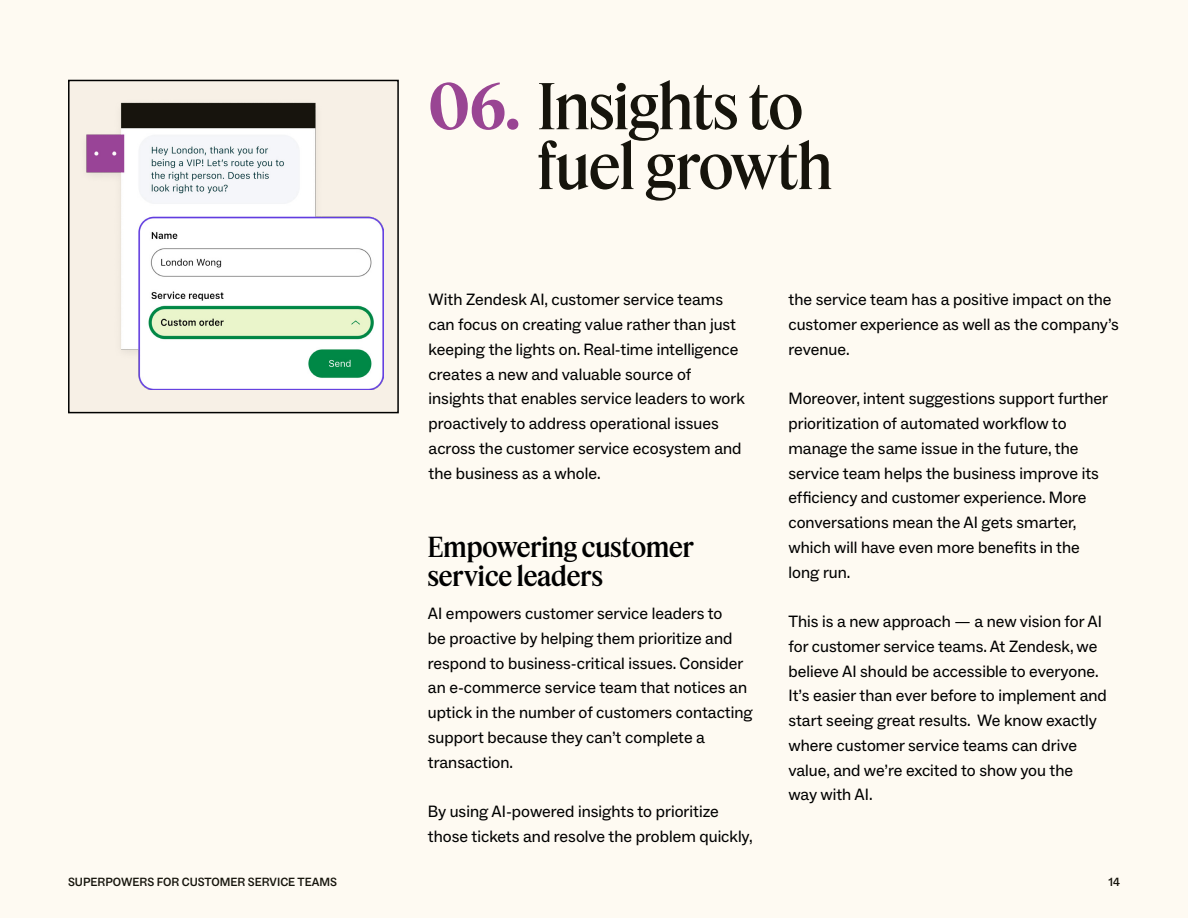
<style>
.page{position:relative;width:1188px;height:918px;background:#fefaf2}
.page>*{position:absolute;margin:0;border:0;box-sizing:border-box;transform-origin:0 0}
.t1{font:500 61.5px/59.8px "Feature Display";color:#16140c}
.t2{font:500 27px/28.3px "Feature Deck";color:#000}
.t3{font:16.5px/24.8px "Zendesk Social";color:#000}
.t4{font:500 12px "Zendesk Social";color:#16140c}
.s1{font-family:"Feature Deck";font-weight:700;color:#994593}
</style>
<div class="page">
<div style="left:69px;top:80px;width:329px;height:333px;background:#f7f0e6"></div>
<div style="left:68px;top:80px;width:331px;height:333px;border:2px solid #000"></div>
<img style="left:86px;top:102px;width:298px;height:287px">
<h1 class="t1" style="left:538px;top:73px;width:296px;text-indent:-109px"><span class="s1">06.</span> Insights to fuel growth</h1>
<p class="t3" style="left:429px;top:288px;width:318px">With Zendesk AI, customer service teams can focus on creating value rather than just keeping the lights on. Real-time intelligence creates a new and valuable source of insights that enables service leaders to work proactively to address operational issues across the customer service ecosystem and the business as a whole.</p>
<h2 class="t2" style="left:428px;top:532px;width:268px">Empowering customer service leaders</h2>
<p class="t3" style="left:428px;top:601px;width:327px">AI empowers customer service leaders to<br>be proactive by helping them prioritize and respond to business-critical issues. Consider an e-commerce service team that notices an uptick in the number of customers contacting support because they can’t complete a transaction.</p>
<p class="t3" style="left:428px;top:799px;width:326px">By using AI-powered insights to prioritize those tickets and resolve the problem quickly,</p>
<p class="t3" style="left:788px;top:288px;width:332px">the service team has a positive impact on the customer experience as well as the company’s revenue.</p>
<p class="t3" style="left:788px;top:387px;width:321px">Moreover, intent suggestions support further prioritization of automated workflow to manage the same issue in the future, the service team helps the business improve its efficiency and customer experience. More conversations mean the AI gets smarter, which will have even more benefits in the long run.</p>
<p class="t3" style="left:788px;top:609px;width:320px">This is a new approach — a new vision for AI for customer service teams. At Zendesk, we believe AI should be accessible to everyone.<br>It’s easier than ever before to implement and start seeing great results. We know exactly where customer service teams can drive value, and we’re excited to show you the<br>way with AI.</p>
<p class="t4" style="left:68px;top:875px;width:271px">SUPERPOWERS FOR CUSTOMER SERVICE TEAMS</p>
<p class="t4" style="left:1108px;top:875px;width:13px">14</p>
</div>
